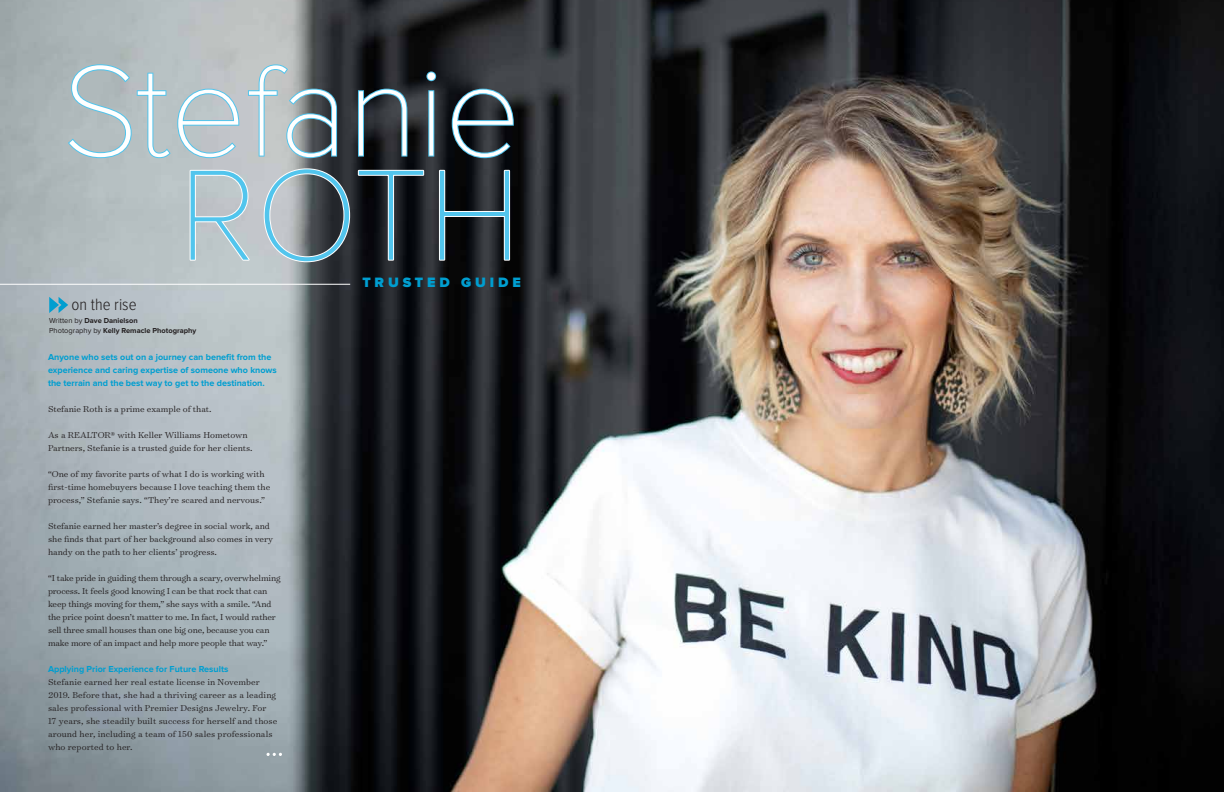
<style>
.page{position:relative;width:1224px;height:792px;background:#fff}
.page>*{position:absolute;margin:0;border:0;box-sizing:border-box;transform-origin:0 0}
.t1{font:100 133.2px "Proxima Nova T";color:#fff}
.t2{font:100 133.2px "Proxima Nova T";color:#52c5ed}
.t3{font:300 17px "Proxima Nova Cond";color:#231f20}
.t4{font:900 14.1px "Proxima Nova";letter-spacing:.275em;color:#009ed0}
.t5{font:300 9.8px/13px "Surveyor Text";color:#231f20}
.t6{font:700 9px/13px "Proxima Nova";color:#009ed0}
.t7{font:700 7.5px/10px "Proxima Nova";color:#231f20}
.s1{font-weight:400}
</style>
<div class="page">
<img style="left:0;top:0;width:1224px;height:792px">
<svg style="left:49px;top:297px;width:19px;height:16px"></svg>
<svg style="left:67px;top:63px;width:173px;height:96px;background:#a9c0c8"></svg>
<svg style="left:247px;top:63px;width:91px;height:96px;background:#869ca3"></svg>
<svg style="left:357px;top:88px;width:51px;height:70px;background:#2f4752"></svg>
<svg style="left:425px;top:70px;width:12px;height:88px"></svg>
<svg style="left:451px;top:88px;width:64px;height:71px;background:#263e49"></svg>
<svg style="left:189px;top:169px;width:62px;height:93px;background:#c9cfd2"></svg>
<svg style="left:263px;top:167px;width:88px;height:96px;background:#878a8e"></svg>
<svg style="left:357px;top:169px;width:68px;height:93px;background:#2a2c30"></svg>
<svg style="left:438px;top:169px;width:73px;height:93px;background:#383a3d"></svg>
<hr style="left:0;top:284px;width:350px;height:1px;background:#fff">
<svg style="left:267px;top:753px;width:15px;height:3px"></svg>
<h1 class="t1" style="left:62px;top:35px;width:460px">Stefanie</h1>
<h1 class="t2" style="left:179px;top:139px;width:343px">ROTH</h1>
<h2 class="t3" style="left:72px;top:297px;width:67px">on the rise</h2>
<p class="t7" style="left:49px;top:316px;width:149px"><span class="s1">Written by</span> Dave Danielson<br><span class="s1">Photography by</span> Kelly Remacle Photography</p>
<p class="t6" style="left:48px;top:351px;width:230px">Anyone who sets out on a journey can benefit from the experience and caring expertise of someone who knows the terrain and the best way to get to the destination.</p>
<p class="t5" style="left:48px;top:402px;width:165px">Stefanie Roth is a prime example of that.</p>
<p class="t5" style="left:48px;top:428px;width:206px">As a REALTOR® with Keller Williams Hometown<br>Partners, Stefanie is a trusted guide for her clients.</p>
<p class="t5" style="left:48px;top:467px;width:224px">“One of my favorite parts of what I do is working with first-time homebuyers because I love teaching them the process,” Stefanie says. “They’re scared and nervous.”</p>
<p class="t5" style="left:48px;top:519px;width:227px">Stefanie earned her master’s degree in social work, and she finds that part of her background also comes in very handy on the path to her clients’ progress.</p>
<p class="t5" style="left:48px;top:571px;width:234px">“I take pride in guiding them through a scary, overwhelming process. It feels good knowing I can be that rock that can keep things moving for them,” she says with a smile. “And the price point doesn’t matter to me. In fact, I would rather sell three small houses than one big one, because you can make more of an impact and help more people that way.”</p>
<p class="t6" style="left:48px;top:663px;width:182px">Applying Prior Experience for Future Results</p>
<p class="t5" style="left:48px;top:675px;width:231px">Stefanie earned her real estate license in November 2019. Before that, she had a thriving career as a leading sales professional with Premier Designs Jewelry. For 17 years, she steadily built success for herself and those around her, including a team of 150 sales professionals who reported to her.</p>
<h3 class="t4" style="left:362px;top:276px;width:160px">TRUSTED GUIDE</h3>
</div>
